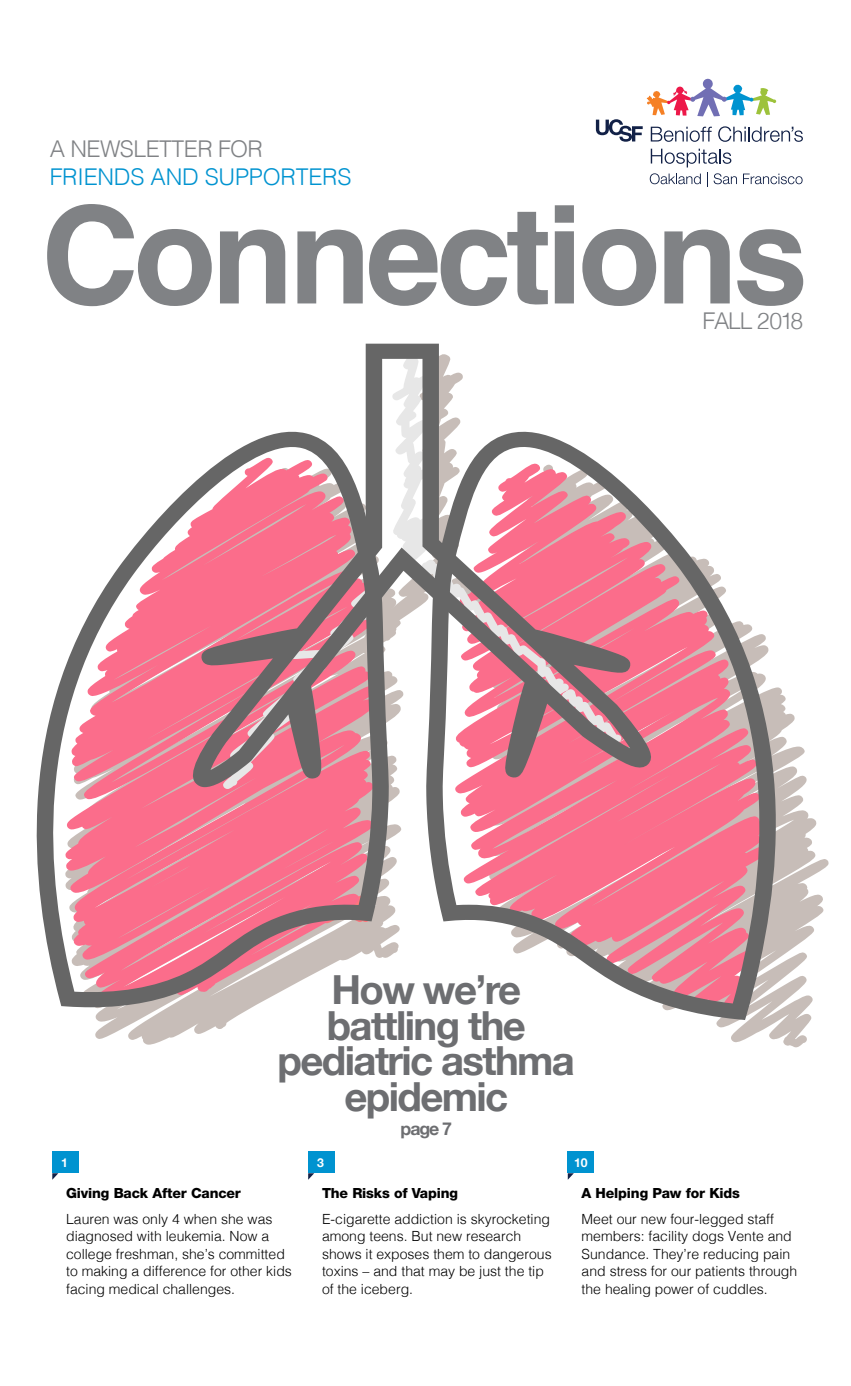
<style>
.page{position:relative;width:851px;height:1386px;background:#fff}
.page>*{position:absolute;margin:0;border:0;box-sizing:border-box;transform-origin:0 0}
.t1{font:700 135.62px "Helvetica";letter-spacing:-.04em;color:#808285}
.t2{font:700 40.07px/35.5px "Helvetica Neue";letter-spacing:-.04em;color:#6d6e71;text-align:center}
.t3{font:300 23.1px "Helvetica";letter-spacing:-.01em;color:#0093d0}
.t4{font:300 23.1px "Helvetica";letter-spacing:-.025em;color:#808285}
.t5{font:300 23.1px "Helvetica";letter-spacing:-.05em;color:#808285}
.t6{font:700 17.68px "Helvetica Neue";color:#6d6e71}
.t7{font:300 14px/17.5px "Helvetica";color:#000}
.t8{font:800 14px "Helvetica Neue LT Std";letter-spacing:-.01em;color:#000}
.t9{font:700 12.25px "Helvetica Neue";color:#fff}
</style>
<div class="page">
<svg style="left:79px;top:824px;width:323px;height:221px"></svg>
<svg style="left:716px;top:748px;width:112px;height:299px"></svg>
<svg style="left:389px;top:893px;width:12px;height:67px"></svg>
<svg style="left:36px;top:492px;width:353px;height:515px;fill:#fb6d8b"></svg>
<svg style="left:426px;top:515px;width:377px;height:505px"></svg>
<svg style="left:184px;top:344px;width:471px;height:443px"></svg>
<svg style="left:596px;top:79px;width:206px;height:63px"></svg>
<svg style="left:650px;top:149px;width:81px;height:18px"></svg>
<svg style="left:649px;top:173px;width:51px;height:11px"></svg>
<svg style="left:707px;top:173px;width:30px;height:14px"></svg>
<svg style="left:743px;top:174px;width:59px;height:10px"></svg>
<div style="left:52px;top:1151px;width:27px;height:22px;background:#0093d0"></div>
<svg style="left:52px;top:1173px;width:6px;height:7px"></svg>
<div style="left:308px;top:1151px;width:26px;height:22px;background:#0093d0"></div>
<svg style="left:308px;top:1173px;width:6px;height:7px"></svg>
<div style="left:567px;top:1151px;width:27px;height:22px;background:#0093d0"></div>
<svg style="left:567px;top:1173px;width:7px;height:7px"></svg>
<h3 class="t4" style="left:50px;top:129px;width:215px">A NEWSLETTER FOR</h3>
<h3 class="t3" style="left:50px;top:157px;width:303px">FRIENDS AND SUPPORTERS</h3>
<h1 class="t1" style="left:41px;top:146px;width:768px">Connections</h1>
<h3 class="t5" style="left:702px;top:301px;width:103px">FALL 2018</h3>
<h2 class="t2" style="left:277px;top:973px;width:299px">How we’re battling the pediatric asthma epidemic</h2>
<p class="t6" style="left:400px;top:1115px;width:53px">page 7</p>
<p class="t9" style="left:61px;top:1153px;width:8px">1</p>
<p class="t9" style="left:317px;top:1153px;width:8px">3</p>
<p class="t9" style="left:574px;top:1153px;width:15px">10</p>
<p class="t8" style="left:66px;top:1185px;width:176px">Giving Back After Cancer</p>
<p class="t7" style="left:66px;top:1209px;width:227px">Lauren was only 4 when she was diagnosed with leukemia. Now a college freshman, she’s committed to making a difference for other kids facing medical challenges.</p>
<p class="t8" style="left:322px;top:1185px;width:137px">The Risks of Vaping</p>
<p class="t7" style="left:322px;top:1209px;width:231px">E-cigarette addiction is skyrocketing among teens. But new research shows it exposes them to dangerous toxins – and that may be just the tip of the iceberg.</p>
<p class="t8" style="left:581px;top:1185px;width:160px">A Helping Paw for Kids</p>
<p class="t7" style="left:581px;top:1209px;width:217px">Meet our new four-legged staff members: facility dogs Vente and<br>Sundance. They’re reducing pain and stress for our patients through the healing power of cuddles.</p>
</div>
